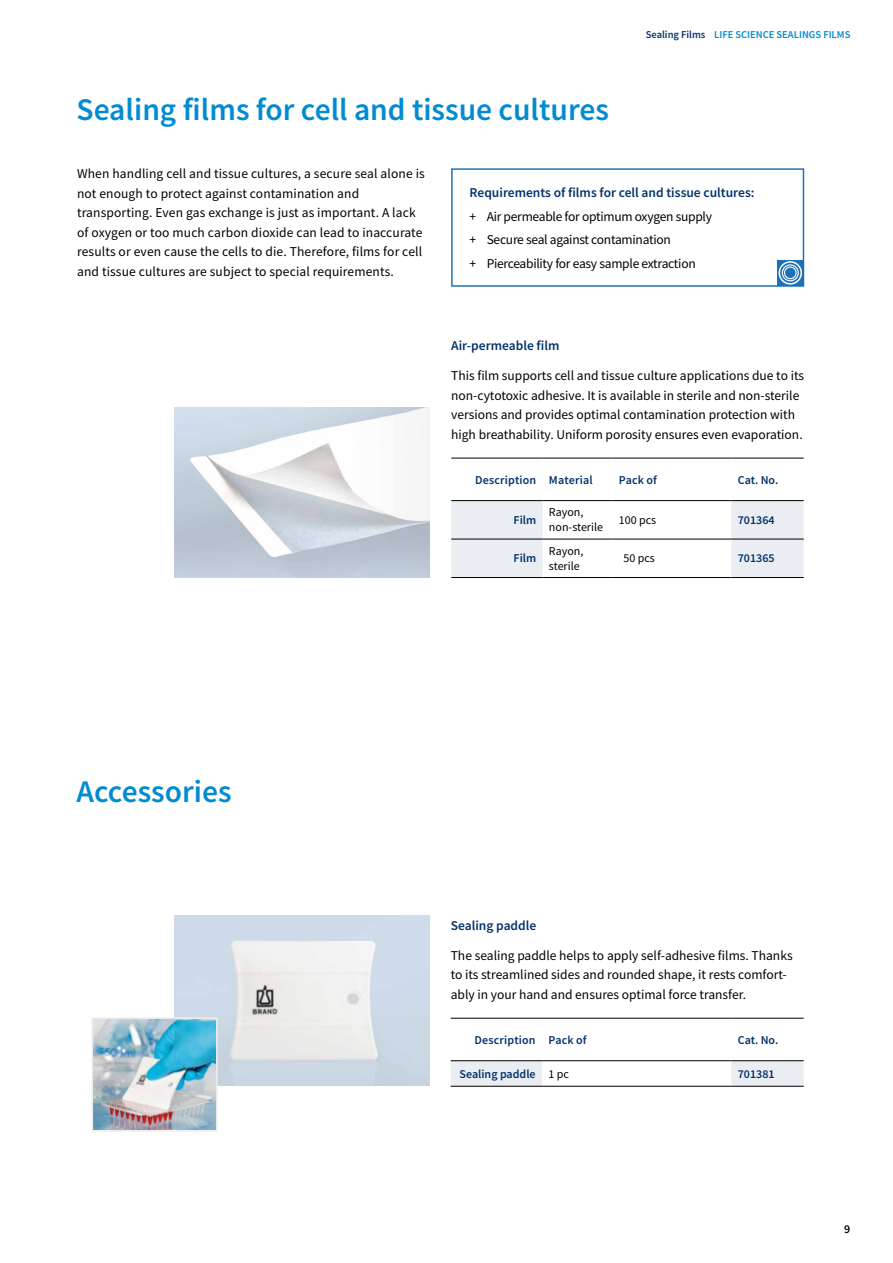
<style>
.page{position:relative;width:893px;height:1263px;background:#fff}
.page>*{position:absolute;margin:0;border:0;box-sizing:border-box;transform-origin:0 0}
.t1{font:600 31.5px "Source Sans Pro";color:#008bd2}
.t2{font:13.5px/19.5px "Source Sans Pro";color:#000}
.t3{font:13.5px/23.7px "Source Sans Pro";letter-spacing:-.02em;color:#000}
.t4{font:600 13.5px "Source Sans Pro";color:#03326c}
.t5{font:600 12px "Source Sans Pro";color:#03326c}
.t6{font:12px/15px "Source Sans Pro";color:#000}
.t7{font:600 12px "Source Sans Pro";color:#000}
.t8{font:600 10.5px "Source Sans Pro";color:#008bd2}
.s1{color:#03326c}
.s2{font-weight:400;color:#000}
</style>
<div class="page">
<img style="left:174px;top:916px;width:255px;height:170px">
<img style="left:94px;top:1020px;width:121px;height:108px">
<div style="left:91px;top:1017px;width:127px;height:114px;border:2px solid #ededed"></div>
<svg style="left:451px;top:1061px;width:353px;height:25px"></svg>
<hr style="left:451px;top:1086px;width:91px;height:1px;background:#000">
<hr style="left:542px;top:1086px;width:189px;height:1px;background:#000">
<hr style="left:731px;top:1086px;width:73px;height:1px;background:#000">
<hr style="left:451px;top:1018px;width:91px;height:1px;background:#000">
<hr style="left:542px;top:1018px;width:189px;height:1px;background:#000">
<hr style="left:731px;top:1018px;width:73px;height:1px;background:#000">
<hr style="left:451px;top:1060px;width:91px;height:1px;background:#000">
<hr style="left:542px;top:1060px;width:189px;height:1px;background:#000">
<hr style="left:731px;top:1060px;width:73px;height:1px;background:#000">
<img style="left:174px;top:408px;width:255px;height:170px">
<svg style="left:451px;top:501px;width:353px;height:76px"></svg>
<hr style="left:451px;top:539px;width:92px;height:1px;background:#000">
<hr style="left:543px;top:539px;width:69px;height:1px;background:#000">
<hr style="left:612px;top:539px;width:119px;height:1px;background:#000">
<hr style="left:731px;top:539px;width:73px;height:1px;background:#000">
<hr style="left:451px;top:577px;width:92px;height:1px;background:#000">
<hr style="left:543px;top:577px;width:69px;height:1px;background:#000">
<hr style="left:612px;top:577px;width:119px;height:1px;background:#000">
<hr style="left:731px;top:577px;width:73px;height:1px;background:#000">
<hr style="left:451px;top:458px;width:92px;height:1px;background:#000">
<hr style="left:543px;top:458px;width:69px;height:1px;background:#000">
<hr style="left:612px;top:458px;width:119px;height:1px;background:#000">
<hr style="left:731px;top:458px;width:73px;height:1px;background:#000">
<hr style="left:451px;top:500px;width:92px;height:1px;background:#000">
<hr style="left:543px;top:500px;width:69px;height:1px;background:#000">
<hr style="left:612px;top:500px;width:119px;height:1px;background:#000">
<hr style="left:731px;top:500px;width:73px;height:1px;background:#000">
<div style="left:451px;top:168px;width:353px;height:119px;border:2px solid #1d71b8"></div>
<svg style="left:777px;top:260px;width:26px;height:26px"></svg>
<div style="left:779px;top:261px;width:23px;height:24px;border:2px solid #fff;border-radius:50%"></div>
<div style="left:782px;top:264px;width:17px;height:17px;border:1px solid #fff;border-radius:50%"></div>
<div style="left:784px;top:266px;width:13px;height:13px;border:1px solid #fff;border-radius:50%"></div>
<h1 class="t1" style="left:77px;top:89px;width:534px">Sealing films for cell and tissue cultures</h1>
<p class="t8" style="left:646px;top:27px;width:206px"><span class="s1">Sealing Films</span> LIFE SCIENCE SEALINGS FILMS</p>
<p class="t2" style="left:77px;top:164px;width:349px">When handling cell and tissue cultures, a secure seal alone is not enough to protect against contamination and transporting. Even gas exchange is just as important. A lack of oxygen or too much carbon dioxide can lead to inaccurate results or even cause the cells to die. Therefore, films for cell and tissue cultures are subject to special requirements.</p>
<p class="t4" style="left:470px;top:184px;width:286px">Requirements of films for cell and tissue cultures:</p>
<p class="t3" style="left:470px;top:204px;width:244px">+ Air permeable for optimum oxygen supply + Secure seal against contamination<br>+ Pierceability for easy sample extraction</p>
<p class="t4" style="left:451px;top:337px;width:110px">Air-permeable film</p>
<p class="t2" style="left:451px;top:366px;width:354px">This film supports cell and tissue culture applications due to its non-cytotoxic adhesive. It is available in sterile and non-sterile versions and provides optimal contamination protection with high breathability. Uniform porosity ensures even evaporation.</p>
<p class="t5" style="left:475px;top:472px;width:119px">Description Material</p>
<p class="t5" style="left:619px;top:472px;width:40px">Pack of</p>
<p class="t5" style="left:738px;top:472px;width:42px">Cat. No.</p>
<p class="t5" style="left:514px;top:512px;width:24px">Film</p>
<p class="t6" style="left:549px;top:505px;width:56px">Rayon, non-sterile</p>
<p class="t6" style="left:619px;top:512px;width:39px">100 pcs</p>
<p class="t5" style="left:738px;top:512px;width:38px">701364</p>
<p class="t5" style="left:514px;top:550px;width:24px">Film</p>
<p class="t6" style="left:549px;top:543px;width:36px">Rayon, sterile</p>
<p class="t6" style="left:623px;top:551px;width:33px">50 pcs</p>
<p class="t5" style="left:738px;top:550px;width:38px">701365</p>
<h1 class="t1" style="left:77px;top:771px;width:157px">Accessories</h1>
<p class="t4" style="left:451px;top:916px;width:87px">Sealing paddle</p>
<p class="t2" style="left:451px;top:945px;width:343px">The sealing paddle helps to apply self-adhesive films. Thanks to its streamlined sides and rounded shape, it rests comfort&shy;ably in your hand and ensures optimal force transfer.</p>
<p class="t5" style="left:474px;top:1032px;width:114px">Description Pack of</p>
<p class="t5" style="left:738px;top:1032px;width:42px">Cat. No.</p>
<p class="t5" style="left:460px;top:1066px;width:111px">Sealing paddle <span class="s2">1 pc</span></p>
<p class="t5" style="left:738px;top:1066px;width:38px">701381</p>
<p class="t7" style="left:844px;top:1221px;width:8px">9</p>
</div>
